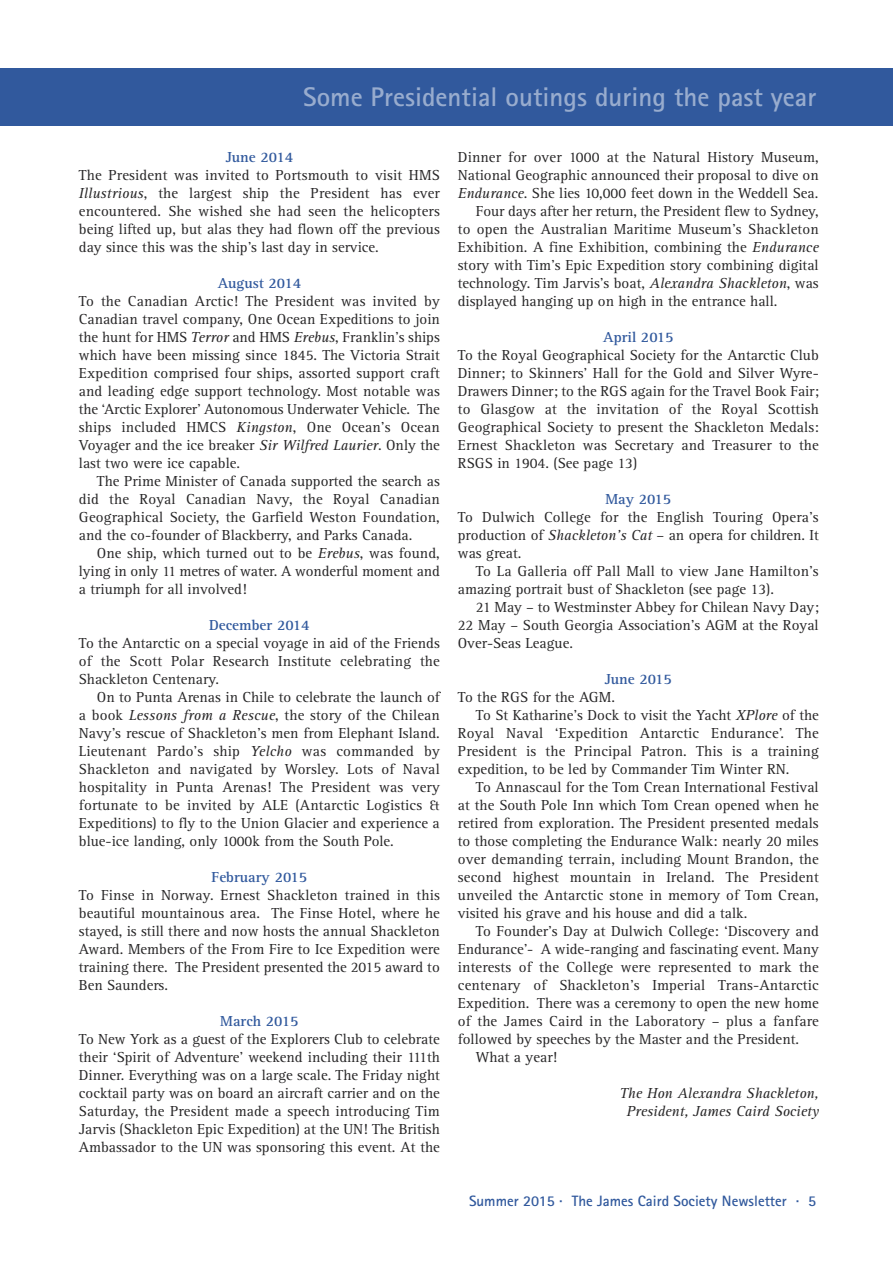
<style>
.page{position:relative;width:893px;height:1263px;background:#fff}
.page>*{position:absolute;margin:0;border:0;box-sizing:border-box;transform-origin:0 0}
.t1{font:700 27px "Rotis Sans Serif";color:#98acce}
.t2{font:15px/18px "Rotis Serif";color:#272627;text-align:justify}
.t3{font:700 15px "Rotis Serif";color:#31599d}
.t4{font:italic 15px/18px "Rotis Serif";color:#272627;text-align:center}
.t5{font:700 15px "Rotis Sans Serif";color:#31599d}
.s1{font-style:italic}
</style>
<div class="page">
<div style="left:0;top:68px;width:893px;height:58px;background:#31599d"></div>
<h1 class="t1" style="left:303px;top:88px;width:515px">Some Presidential outings during the past year</h1>
<p class="t3" style="left:226px;top:152px;width:69px">June 2014</p>
<p class="t2" style="left:79px;top:168px;width:362px">The President was invited to Portsmouth to visit HMS <span class="s1">Illustrious</span>, the largest ship the President has ever encountered. She wished she had seen the helicopters being lifted up, but alas they had flown off the previous day since this was the ship’s last day in service.</p>
<p class="t3" style="left:218px;top:278px;width:85px">August 2014</p>
<p class="t2" style="left:79px;top:294px;width:362px">To the Canadian Arctic! The President was invited by Canadian travel company, One Ocean Expeditions to join the hunt for HMS <span class="s1">Terror</span> and HMS <span class="s1">Erebus</span>, Franklin’s ships which have been missing since 1845. The Victoria Strait Expedition comprised four ships, assorted support craft and leading edge support technology. Most notable was the ‘Arctic Explorer’ Autonomous Underwater Vehicle. The ships included HMCS <span class="s1">Kingston</span>, One Ocean’s Ocean Voyager and the ice breaker <span class="s1">Sir Wilfred Laurier</span>. Only the last two were ice capable.</p>
<p class="t2" style="left:79px;top:474px;width:362px;text-indent:18px">The Prime Minister of Canada supported the search as did the Royal Canadian Navy, the Royal Canadian Geographical Society, the Garfield Weston Foundation, and the co-founder of Blackberry, and Parks Canada.</p>
<p class="t2" style="left:79px;top:546px;width:362px;text-indent:18px">One ship, which turned out to be <span class="s1">Erebus</span>, was found, lying in only 11 metres of water. A wonderful moment and a triumph for all involved!</p>
<p class="t3" style="left:209px;top:620px;width:102px">December 2014</p>
<p class="t2" style="left:79px;top:636px;width:362px">To the Antarctic on a special voyage in aid of the Friends of the Scott Polar Research Institute celebrating the Shackleton Centenary.</p>
<p class="t2" style="left:79px;top:690px;width:362px;text-indent:18px">On to Punta Arenas in Chile to celebrate the launch of a book <span class="s1">Lessons from a Rescue</span>, the story of the Chilean Navy’s rescue of Shackleton’s men from Elephant Island.<br>Lieutenant Pardo’s ship <span class="s1">Yelcho</span> was commanded by Shackleton and navigated by Worsley. Lots of Naval hospitality in Punta Arenas! The President was very fortunate to be invited by ALE (Antarctic Logistics &amp; Expeditions) to fly to the Union Glacier and experience a blue-ice landing, only 1000k from the South Pole.</p>
<p class="t3" style="left:212px;top:872px;width:97px">February 2015</p>
<p class="t2" style="left:79px;top:888px;width:362px">To Finse in Norway. Ernest Shackleton trained in this beautiful mountainous area. The Finse Hotel, where he stayed, is still there and now hosts the annual Shackleton Award. Members of the From Fire to Ice Expedition were training there. The President presented the 2015 award to Ben Saunders.</p>
<p class="t3" style="left:220px;top:1016px;width:80px">March 2015</p>
<p class="t2" style="left:79px;top:1032px;width:362px">To New York as a guest of the Explorers Club to celebrate their ‘Spirit of Adventure’ weekend including their 111th Dinner. Everything was on a large scale. The Friday night cocktail party was on board an aircraft carrier and on the Saturday, the President made a speech introducing Tim Jarvis (Shackleton Epic Expedition) at the UN! The British Ambassador to the UN was sponsoring this event. At the</p>
<p class="t2" style="left:458px;top:150px;width:362px">Dinner for over 1000 at the Natural History Museum,</p>
<p class="t2" style="left:458px;top:168px;width:362px">National Geographic announced their proposal to dive on</p>
<p class="t2" style="left:458px;top:186px;width:362px"><span class="s1">Endurance</span>. She lies 10,000 feet down in the Weddell Sea.</p>
<p class="t2" style="left:476px;top:204px;width:344px">Four days after her return, the President flew to Sydney,</p>
<p class="t2" style="left:458px;top:222px;width:362px">to open the Australian Maritime Museum’s Shackleton</p>
<p class="t2" style="left:458px;top:240px;width:362px">Exhibition. A fine Exhibition, combining the <span class="s1">Endurance</span></p>
<p class="t2" style="left:458px;top:258px;width:362px">story with Tim’s Epic Expedition story combining digital</p>
<p class="t2" style="left:458px;top:276px;width:362px">technology. Tim Jarvis’s boat, <span class="s1">Alexandra Shackleton</span>, was</p>
<p class="t2" style="left:458px;top:294px;width:321px">displayed hanging up on high in the entrance hall.</p>
<p class="t3" style="left:603px;top:332px;width:72px">April 2015</p>
<p class="t2" style="left:458px;top:348px;width:362px">To the Royal Geographical Society for the Antarctic Club Dinner; to Skinners’ Hall for the Gold and Silver Wyre-Drawers Dinner; to the RGS again for the Travel Book Fair; to Glasgow at the invitation of the Royal Scottish Geographical Society to present the Shackleton Medals:<br>Ernest Shackleton was Secretary and Treasurer to the RSGS in 1904. (See page 13)</p>
<p class="t3" style="left:605px;top:494px;width:67px">May 2015</p>
<p class="t2" style="left:458px;top:510px;width:362px">To Dulwich College for the English Touring Opera’s production of <span class="s1">Shackleton’s Cat</span> – an opera for children. It was great.</p>
<p class="t2" style="left:458px;top:564px;width:362px;text-indent:18px">To La Galleria off Pall Mall to view Jane Hamilton’s amazing portrait bust of Shackleton (see page 13).</p>
<p class="t2" style="left:458px;top:600px;width:362px;text-indent:18px">21 May – to Westminster Abbey for Chilean Navy Day; 22 May – South Georgia Association’s AGM at the Royal Over-Seas League.</p>
<p class="t3" style="left:605px;top:674px;width:69px">June 2015</p>
<p class="t2" style="left:458px;top:690px;width:159px">To the RGS for the AGM.</p>
<p class="t2" style="left:476px;top:708px;width:344px">To St Katharine’s Dock to visit the Yacht <span class="s1">XPlore</span> of the</p>
<p class="t2" style="left:458px;top:726px;width:362px">Royal Naval ‘Expedition Antarctic Endurance’. The</p>
<p class="t2" style="left:458px;top:744px;width:362px">President is the Principal Patron. This is a training</p>
<p class="t2" style="left:458px;top:762px;width:333px">expedition, to be led by Commander Tim Winter RN.</p>
<p class="t2" style="left:476px;top:780px;width:344px">To Annascaul for the Tom Crean International Festival</p>
<p class="t2" style="left:458px;top:798px;width:362px">at the South Pole Inn which Tom Crean opened when he</p>
<p class="t2" style="left:458px;top:816px;width:362px">retired from exploration. The President presented medals</p>
<p class="t2" style="left:458px;top:834px;width:362px">to those completing the Endurance Walk: nearly 20 miles</p>
<p class="t2" style="left:458px;top:852px;width:362px">over demanding terrain, including Mount Brandon, the</p>
<p class="t2" style="left:458px;top:870px;width:362px">second highest mountain in Ireland. The President</p>
<p class="t2" style="left:458px;top:888px;width:362px">unveiled the Antarctic stone in memory of Tom Crean,</p>
<p class="t2" style="left:458px;top:906px;width:291px">visited his grave and his house and did a talk.</p>
<p class="t2" style="left:476px;top:924px;width:344px">To Founder’s Day at Dulwich College: ‘Discovery and</p>
<p class="t2" style="left:458px;top:942px;width:362px">Endurance’- A wide-ranging and fascinating event. Many</p>
<p class="t2" style="left:458px;top:960px;width:362px">interests of the College were represented to mark the</p>
<p class="t2" style="left:458px;top:978px;width:362px">centenary of Shackleton’s Imperial Trans-Antarctic</p>
<p class="t2" style="left:458px;top:996px;width:362px">Expedition. There was a ceremony to open the new home</p>
<p class="t2" style="left:458px;top:1014px;width:362px">of the James Caird in the Laboratory – plus a fanfare</p>
<p class="t2" style="left:458px;top:1032px;width:343px">followed by speeches by the Master and the President.</p>
<p class="t2" style="left:476px;top:1050px;width:83px">What a year!</p>
<p class="t4" style="left:620px;top:1086px;width:201px">The Hon Alexandra Shackleton,<br>President, James Caird Society</p>
<p class="t5" style="left:469px;top:1196px;width:349px">Summer 2015 · The James Caird Society Newsletter · 5</p>
</div>
